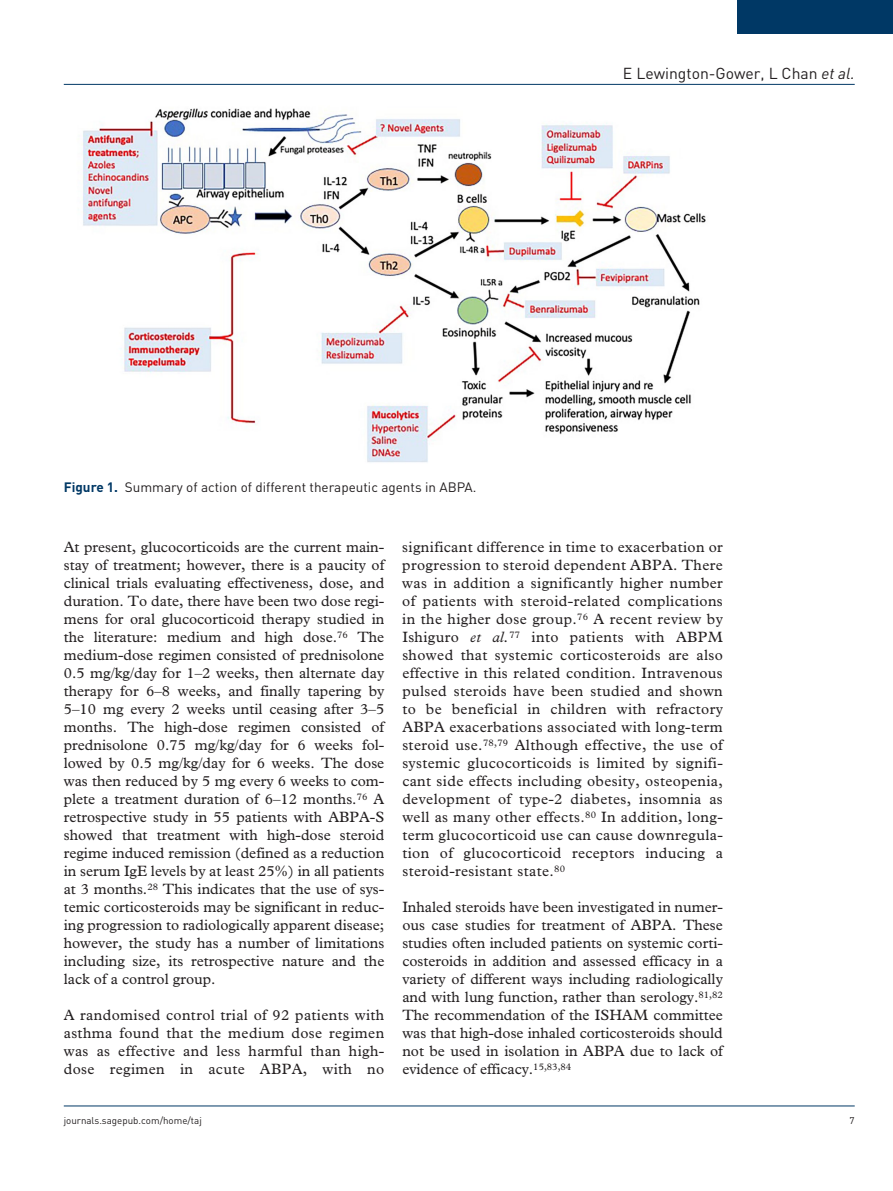
<style>
.page{position:relative;width:893px;height:1191px;background:#fff}
.page>*{position:absolute;margin:0;border:0;box-sizing:border-box;transform-origin:0 0}
.t1{font:15.75px "DIN";color:#231f20}
.t2{font:15px/18px "Plantin Std";letter-spacing:.01em;color:#231f20;text-align:justify}
.t3{font:13.5px "DIN";color:#231f20}
.t4{font:9.75px "DIN";color:#231f20}
.s1{font-style:italic}
.s2{font-weight:700;color:#003865}
</style>
<div class="page">
<hr style="left:64px;top:84px;width:791px;height:1px;background:#003865">
<hr style="left:64px;top:1105px;width:791px;height:1px;background:#003865">
<div style="left:738px;top:0;width:155px;height:34px;background:#003865"></div>
<img style="left:82px;top:108px;width:624px;height:355px">
<p class="t1" style="left:623px;top:63px;width:233px">E Lewington-Gower, L Chan <span class="s1">et al.</span></p>
<p class="t3" style="left:64px;top:478px;width:414px"><span class="s2">Figure 1.</span> Summary of action of different therapeutic agents in ABPA.</p>
<p class="t2" style="left:64px;top:538px;width:322px">At present, glucocorticoids are the current main&shy;stay of treatment; however, there is a paucity of clinical trials evaluating effectiveness, dose, and duration. To date, there have been two dose regi&shy;mens for oral glucocorticoid therapy studied in the literature: medium and high dose.<sup>76</sup> The medium-dose regimen consisted of prednisolone 0.5 mg/kg/day for 1–2 weeks, then alternate day therapy for 6–8 weeks, and finally tapering by 5–10 mg every 2 weeks until ceasing after 3–5 months. The high-dose regimen consisted of prednisolone 0.75 mg/kg/day for 6 weeks fol&shy;lowed by 0.5 mg/kg/day for 6 weeks. The dose was then reduced by 5 mg every 6 weeks to com&shy;plete a treatment duration of 6–12 months.<sup>76</sup> A retrospective study in 55 patients with ABPA-S showed that treatment with high-dose steroid regime induced remission (defined as a reduction in serum IgE levels by at least 25%) in all patients at 3 months.<sup>28</sup> This indicates that the use of sys&shy;temic corticosteroids may be significant in reduc&shy;ing progression to radiologically apparent disease; however, the study has a number of limitations including size, its retrospective nature and the lack of a control group.</p>
<p class="t2" style="left:64px;top:1006px;width:322px">A randomised control trial of 92 patients with asthma found that the medium dose regimen was as effective and less harmful than high&shy;dose regimen in acute ABPA, with no</p>
<p class="t2" style="left:402px;top:538px;width:322px">significant difference in time to exacerbation or progression to steroid dependent ABPA. There was in addition a significantly higher number of patients with steroid-related complications in the higher dose group.<sup>76</sup> A recent review by Ishiguro <span class="s1">et al.</span><sup>77</sup> into patients with ABPM showed that systemic corticosteroids are also effective in this related condition. Intravenous pulsed steroids have been studied and shown to be beneficial in children with refractory ABPA exacerbations associated with long-term steroid use.<sup>78,79</sup> Although effective, the use of systemic glucocorticoids is limited by signifi&shy;cant side effects including obesity, osteopenia, development of type-2 diabetes, insomnia as well as many other effects.<sup>80</sup> In addition, long&shy;term glucocorticoid use can cause downregula&shy;tion of glucocorticoid receptors inducing a steroid-resistant state.<sup>80</sup></p>
<p class="t2" style="left:402px;top:898px;width:322px">Inhaled steroids have been investigated in numer&shy;ous case studies for treatment of ABPA. These studies often included patients on systemic corti&shy;costeroids in addition and assessed efficacy in a variety of different ways including radiologically and with lung function, rather than serology.<sup>81,82<br></sup>The recommendation of the ISHAM committee was that high-dose inhaled corticosteroids should not be used in isolation in ABPA due to lack of evidence of efficacy.<sup>15,83,84</sup></p>
<p class="t4" style="left:64px;top:1114px;width:140px">journals.sagepub.com/home/taj</p>
<p class="t4" style="left:850px;top:1114px;width:7px">7</p>
</div>
